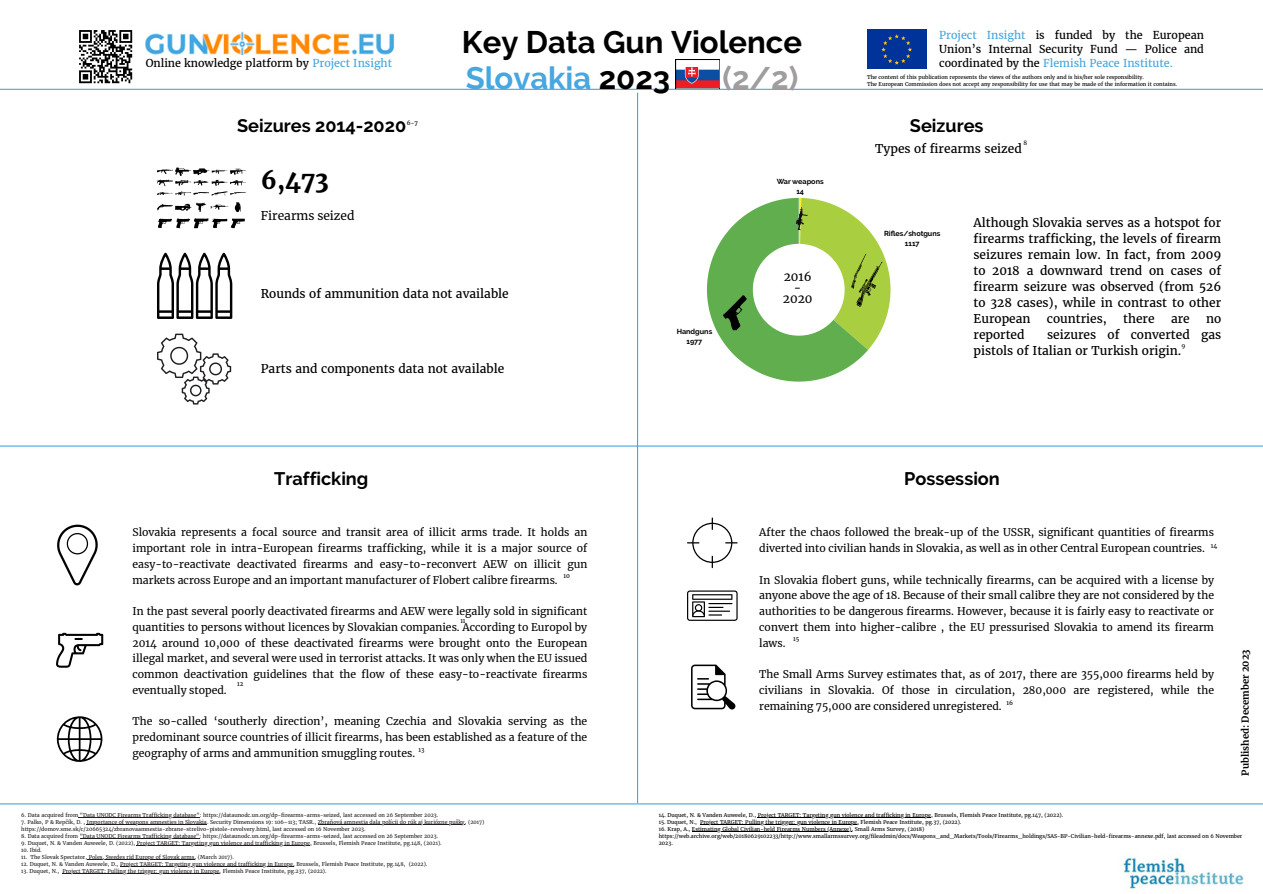
<style>
.page{position:relative;width:1263px;height:894px;background:#fff}
.page>*{position:absolute;margin:0;border:0;box-sizing:border-box;transform-origin:0 0}
.t1{font:700 31.05px/36px "Raleway";color:#000}
.t2{font:700 31.05px "Raleway";color:#9f9d9e}
.t3{font:700 24.15px "Merriweather";color:#000}
.t4{font:700 18.15px "Raleway";color:#000}
.t5{font:12px/16px "Merriweather";color:#000;text-align:justify}
.t6{font:11.85px/10.9px "Merriweather";color:#000;text-align:center}
.t7{font:10.8px/14.4px "Merriweather";color:#000;text-align:justify}
.t8{font:10.5px/15.8px "Merriweather";color:#000;text-align:justify}
.t9{font:700 9.45px "Merriweather";color:#000}
.t10{font:700 7.2px "Raleway";color:#000}
.t11{font:6px "Merriweather";color:#000}
.t12{font:5.25px/7.1px "Merriweather";color:#231f20}
.t13{font:5.25px/7.1px "Merriweather";color:#000}
.s1{color:#47a7e0}
</style>
<div class="page">
<svg style="left:57px;top:524px;width:41px;height:61px"></svg>
<svg style="left:707px;top:198px;width:183px;height:183px"></svg>
<svg style="left:691px;top:664px;width:45px;height:46px"></svg>
<hr style="left:0;top:445px;width:1263px;height:1px;background:#47a7e0">
<hr style="left:637px;top:93px;width:1px;height:709px;background:#47a7e0">
<hr style="left:0;top:803px;width:1263px;height:1px;background:#47a7e0">
<hr style="left:78px;top:816px;width:122px;height:1px;background:#231f20">
<hr style="left:87px;top:823px;width:120px;height:1px;background:#231f20">
<hr style="left:318px;top:823px;width:147px;height:1px;background:#231f20">
<hr style="left:80px;top:837px;width:120px;height:1px;background:#231f20">
<hr style="left:137px;top:844px;width:173px;height:1px;background:#231f20">
<hr style="left:87px;top:858px;width:108px;height:1px;background:#231f20">
<hr style="left:120px;top:865px;width:173px;height:1px;background:#231f20">
<hr style="left:62px;top:872px;width:46px;height:1px;background:#231f20">
<hr style="left:108px;top:872px;width:113px;height:1px;background:#231f20">
<hr style="left:758px;top:816px;width:173px;height:1px;background:#000">
<hr style="left:700px;top:823px;width:45px;height:1px;background:#000">
<hr style="left:745px;top:823px;width:114px;height:1px;background:#000">
<hr style="left:692px;top:830px;width:159px;height:1px;background:#000">
<svg style="left:79px;top:30px;width:54px;height:54px"></svg>
<img style="left:146px;top:31px;width:249px;height:24px">
<hr style="left:0;top:89px;width:1263px;height:1px;background:#47a7e0">
<img style="left:1123px;top:858px;width:121px;height:31px">
<svg style="left:157px;top:333px;width:74px;height:71px"></svg>
<svg style="left:157px;top:252px;width:75px;height:67px"></svg>
<svg style="left:157px;top:202px;width:71px;height:10px"></svg>
<svg style="left:157px;top:167px;width:89px;height:29px"></svg>
<svg style="left:235px;top:202px;width:6px;height:10px"></svg>
<svg style="left:158px;top:218px;width:87px;height:10px"></svg>
<svg style="left:56px;top:632px;width:47px;height:35px"></svg>
<svg style="left:56px;top:716px;width:47px;height:46px"></svg>
<svg style="left:687px;top:590px;width:51px;height:30px"></svg>
<svg style="left:687px;top:517px;width:51px;height:51px"></svg>
<div style="left:867px;top:30px;width:60px;height:39px;background:#039"></div>
<svg style="left:881px;top:34px;width:31px;height:31px"></svg>
<svg style="left:675px;top:59px;width:44px;height:30px"></svg>
<p class="t7" style="left:146px;top:56px;width:248px">Online knowledge platform by <span class="s1">Project Insight</span></p>
<p class="t1" style="left:462px;top:24px;width:342px">Key Data Gun Violence<br><span class="s1">Slovakia</span> 2023</p>
<p class="t2" style="left:722px;top:60px;width:77px">(2/2)</p>
<p class="t7" style="left:939px;top:28px;width:266px"><span class="s1">Project Insight</span> is funded by the European Union’s Internal Security Fund — Police and coordinated by the <span class="s1">Flemish Peace Institute.</span></p>
<p class="t13" style="left:867px;top:73px;width:278px">The content of this publication represents the views of the authors only and is his/her sole responsibility.</p>
<p class="t13" style="left:867px;top:80px;width:312px">The European Commission does not accept any responsibility for use that may be made of the information it contains.</p>
<p class="t4" style="left:237px;top:115px;width:170px">Seizures 2014-2020</p>
<p class="t4" style="left:910px;top:115px;width:75px">Seizures</p>
<p class="t11" style="left:407px;top:119px;width:13px">6-7</p>
<p class="t3" style="left:261px;top:165px;width:69px">6,473</p>
<p class="t5" style="left:261px;top:208px;width:95px">Firearms seized</p>
<p class="t5" style="left:261px;top:286px;width:249px">Rounds of ammunition data not available</p>
<p class="t5" style="left:261px;top:360px;width:245px">Parts and components data not available</p>
<p class="t10" style="left:677px;top:327px;width:37px">Handguns</p>
<p class="t10" style="left:687px;top:337px;width:17px">1977</p>
<p class="t10" style="left:777px;top:177px;width:49px">War weapons</p>
<p class="t10" style="left:796px;top:187px;width:9px">14</p>
<p class="t6" style="left:783px;top:271px;width:31px">2016 -<br>2020</p>
<p class="t5" style="left:875px;top:140px;width:148px">Types of firearms seized</p>
<p class="t11" style="left:1023px;top:139px;width:5px">8</p>
<p class="t10" style="left:884px;top:229px;width:58px">Rifles/shotguns</p>
<p class="t10" style="left:905px;top:239px;width:16px">1117</p>
<p class="t5" style="left:973px;top:214px;width:249px">Although Slovakia serves as a hotspot for firearms trafficking, the levels of firearm seizures remain low. In fact, from 2009 to 2018 a downward trend on cases of firearm seizure was observed (from 526 to 328 cases), while in contrast to other European</p>
<p class="t5" style="left:1047px;top:310px;width:61px">countries,</p>
<p class="t5" style="left:1123px;top:310px;width:33px">there</p>
<p class="t5" style="left:1171px;top:310px;width:20px">are</p>
<p class="t5" style="left:1206px;top:310px;width:17px">no</p>
<p class="t5" style="left:973px;top:326px;width:249px;text-indent:74px">seizures of converted gas pistols of Italian or Turkish origin.</p>
<p class="t5" style="left:973px;top:326px;width:53px">reported</p>
<p class="t11" style="left:1181px;top:342px;width:5px">9</p>
<p class="t4" style="left:274px;top:467px;width:96px">Trafficking</p>
<p class="t4" style="left:904px;top:467px;width:97px">Possession</p>
<p class="t8" style="left:133px;top:524px;width:456px">Slovakia represents a focal source and transit area of illicit arms trade. It holds an important role in intra-European firearms trafficking, while it is a major source of easy-to-reactivate deactivated firearms and easy-to-reconvert AEW on illicit gun markets across Europe and an important manufacturer of Flobert calibre firearms.</p>
<p class="t8" style="left:133px;top:603px;width:456px">In the past several poorly deactivated firearms and AEW were legally sold in significant quantities to persons without licences by Slovakian companies. According to Europol by 2014 around 10,000 of these deactivated firearms were brought onto the European illegal market, and several were used in terrorist attacks. It was only when the EU issued common deactivation guidelines that the flow of these easy-to-reactivate firearms eventually stoped.</p>
<p class="t11" style="left:564px;top:572px;width:8px">10</p>
<p class="t11" style="left:460px;top:616px;width:7px">11</p>
<p class="t11" style="left:237px;top:679px;width:8px">12</p>
<p class="t8" style="left:133px;top:713px;width:456px">The so-called ‘southerly direction’, meaning Czechia and Slovakia serving as the predominant source countries of illicit firearms, has been established as a feature of the geography of arms and ammunition smuggling routes.</p>
<p class="t11" style="left:418px;top:745px;width:7px">13</p>
<p class="t8" style="left:759px;top:524px;width:456px">After the chaos followed the break-up of the USSR, significant quantities of firearms diverted into civilian hands in Slovakia, as well as in other Central European countries.</p>
<p class="t8" style="left:759px;top:572px;width:456px">In Slovakia flobert guns, while technically firearms, can be acquired with a license by anyone above the age of 18. Because of their small calibre they are not considered by the authorities to be dangerous firearms. However, because it is fairly easy to reactivate or convert them into higher-calibre , the EU pressurised Slovakia to amend its firearm laws.</p>
<p class="t8" style="left:759px;top:666px;width:456px">The Small Arms Survey estimates that, as of 2017, there are 355,000 firearms held by civilians in Slovakia. Of those in circulation, 280,000 are registered, while the remaining 75,000 are considered unregistered.</p>
<p class="t11" style="left:1211px;top:542px;width:8px">14</p>
<p class="t11" style="left:793px;top:634px;width:8px">15</p>
<p class="t11" style="left:1006px;top:698px;width:8px">16</p>
<p class="t9" style="left:1239px;top:775px;width:128px;rotate:-90deg">Published: December 2023</p>
<p class="t12" style="left:21px;top:811px;width:419px">6. Data acquired from "Data UNODC Firearms Trafficking database": https://dataunodc.un.org/dp-firearms-arms-seized, last accessed on 26 September 2023.</p>
<p class="t12" style="left:21px;top:818px;width:465px">7. Palko, P &amp; Repčík, D. , Importance of weapons amnesties in Slovakia. Security Dimensions 19: 106–113; TASR., Zbraňová amnestia dala polícii do rúk aj kuriózne pušky, (2017) https://domov.sme.sk/c/20665324/zbranovaamnestia-zbrane-strelivo-pistole-revolvery.html, last accessed on 16 November 2023.</p>
<p class="t12" style="left:21px;top:832px;width:418px">8. Data acquired from "Data UNODC Firearms Trafficking database": https://dataunodc.un.org/dp-firearms-arms-seized, last accessed on 26 September 2023.</p>
<p class="t12" style="left:21px;top:839px;width:422px">9. Duquet, N. &amp; Vanden Auweele, D. (2022), Project TARGET: Targeting gun violence and trafficking in Europe, Brussels, Flemish Peace Institute, pg.148, (2021).</p>
<p class="t12" style="left:21px;top:846px;width:22px">10. Ibid.</p>
<p class="t12" style="left:21px;top:853px;width:214px">11. The Slovak Spectator, Poles, Swedes rid Europe of Slovak arms, (March 2017).</p>
<p class="t12" style="left:21px;top:860px;width:408px">12. Duquet, N. &amp; Vanden Auweele, D., Project TARGET: Targeting gun violence and trafficking in Europe, Brussels, Flemish Peace Institute, pg.148, (2022).</p>
<p class="t12" style="left:21px;top:867px;width:307px">13. Duquet, N., Project TARGET: Pulling the trigger: gun violence in Europe, Flemish Peace Institute, pg.237, (2022).</p>
<p class="t13" style="left:659px;top:811px;width:406px">14. Duquet, N. &amp; Vanden Auweele, D., Project TARGET: Targeting gun violence and trafficking in Europe, Brussels, Flemish Peace Institute, pg.147, (2022).</p>
<p class="t13" style="left:659px;top:818px;width:304px">15. Duquet, N., Project TARGET: Pulling the trigger: gun violence in Europe, Flemish Peace Institute, pg.37, (2022).</p>
<p class="t13" style="left:659px;top:825px;width:585px">16. Krap, A., Estimating Global Civilian-held Firearms Numbers (Annexe), Small Arms Survey, (2018) https://web.archive.org/web/20180629102233/http://www.smallarmssurvey.org/fileadmin/docs/Weapons_and_Markets/Tools/Firearms_holdings/SAS-BP-Civilian-held-firearms-annexe.pdf, last accessed on 6 November<br>2023.</p>
</div>
